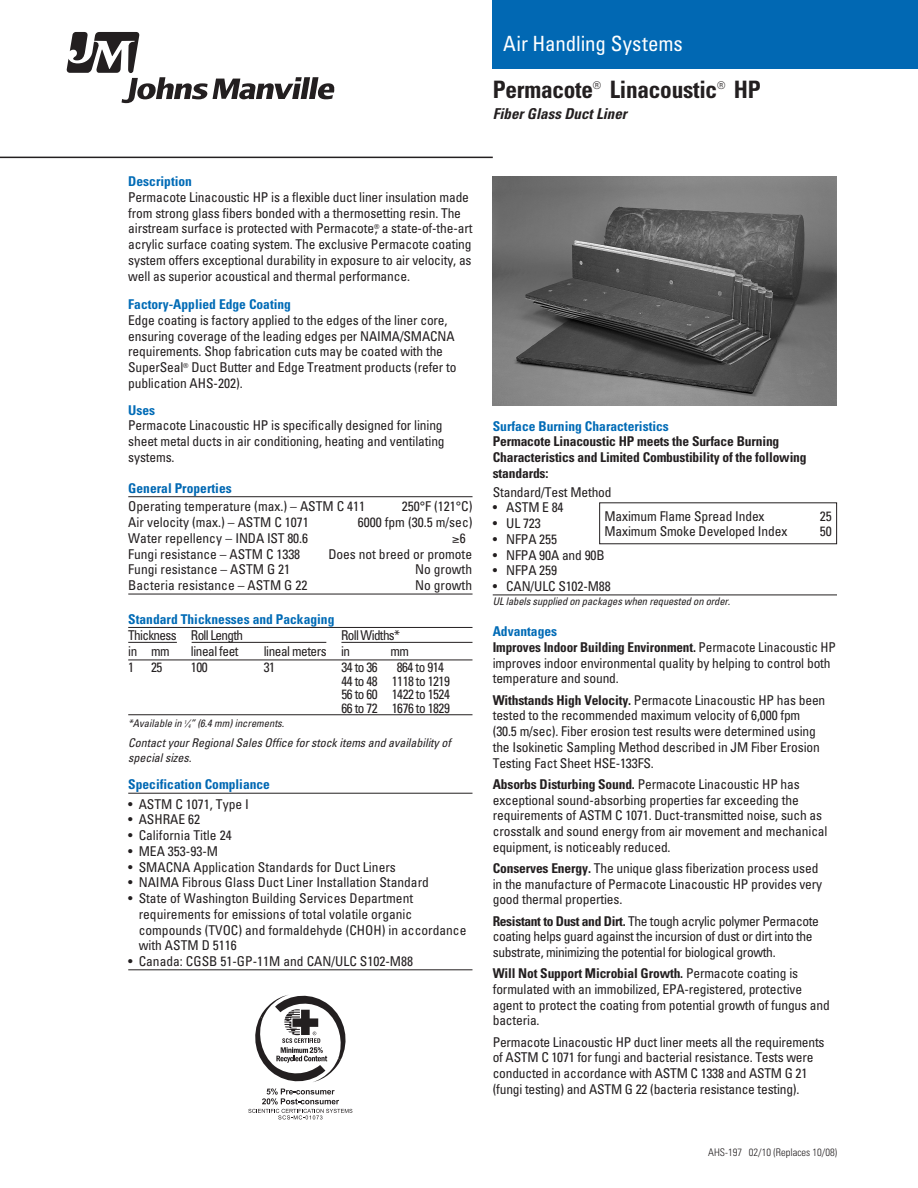
<style>
.page{position:relative;width:918px;height:1188px;background:#fff}
.page>*{position:absolute;margin:0;border:0;box-sizing:border-box;transform-origin:0 0}
.t1{font:700 condensed 24px "Univers";letter-spacing:-.01em;color:#231f20}
.t2{font:condensed 21px "Univers";letter-spacing:-.005em;color:#fff}
.t3{font:italic 700 condensed 15px "Univers";color:#231f20}
.para_copy{font:condensed 13.5px/15.8px "Univers";letter-spacing:-.01em;color:#231f20}
.Body_Copy_New{font:condensed 13.5px "Univers";color:#231f20}
.para_copy-2{font:700 condensed 13.5px "Univers";color:#006bb6}
.t4{font:700 condensed 13.5px/15.8px "Univers";letter-spacing:-.01em;color:#231f20}
.para_copy-3{font:condensed 13.5px "Univers";letter-spacing:-.035em;color:#231f20}
.Blue_heads{font:700 condensed 13.5px "Univers";color:#0168b3}
.para_copy-4{font:condensed 13.5px "Univers";letter-spacing:-.05em;color:#231f20}
.t5{font:italic condensed 12px/15px "Univers";letter-spacing:-.005em;color:#231f20}
.t6{font:italic condensed 10.5px "Univers";letter-spacing:-.01em;color:#231f20}
.t7{font:300 condensed 10.5px "Univers";color:#231f20}
.t8{font:10.5px "Univers";color:#231f20}
.s1{font-weight:700}
</style>
<div class="page">
<hr style="left:0;top:157px;width:493px;height:1px;background:#231f20">
<svg style="left:66px;top:32px;width:269px;height:71px"></svg>
<div style="left:493px;top:0;width:425px;height:68px;background:#0168b3"></div>
<img style="left:493px;top:176px;width:344px;height:230px">
<svg style="left:248px;top:995px;width:104px;height:124px"></svg>
<hr style="left:128px;top:496px;width:345px;height:1px;background:#231f20">
<hr style="left:128px;top:594px;width:345px;height:1px;background:#231f20">
<hr style="left:493px;top:595px;width:344px;height:1px;background:#231f20">
<hr style="left:128px;top:627px;width:344px;height:1px;background:#231f20">
<hr style="left:128px;top:660px;width:344px;height:1px;background:#231f20">
<hr style="left:128px;top:714px;width:344px;height:1px;background:#231f20">
<hr style="left:128px;top:642px;width:49px;height:1px;background:#231f20">
<hr style="left:192px;top:642px;width:134px;height:1px;background:#231f20">
<hr style="left:341px;top:642px;width:131px;height:1px;background:#231f20">
<hr style="left:128px;top:793px;width:344px;height:1px;background:#231f20">
<hr style="left:128px;top:969px;width:344px;height:1px;background:#231f20">
<p class="t2" style="left:503px;top:30px;width:181px">Air Handling Systems</p>
<p class="t1" style="left:493px;top:75px;width:102px">Permacote</p>
<p class="t8" style="left:593px;top:79px;width:10px">®</p>
<p class="t1" style="left:610px;top:75px;width:109px">Linacoustic</p>
<p class="t8" style="left:717px;top:79px;width:10px">®</p>
<p class="t1" style="left:734px;top:75px;width:28px">HP</p>
<p class="t3" style="left:493px;top:104px;width:136px">Fiber Glass Duct Liner</p>
<p class="para_copy-2" style="left:128px;top:173px;width:65px">Description</p>
<p class="para_copy" style="left:128px;top:189px;width:346px">Permacote Linacoustic HP is a flexible duct liner insulation made from strong glass fibers bonded with a thermosetting resin. The airstream surface is protected with Permacote<sup>®</sup>, a state-of-the-art acrylic surface coating system. The exclusive Permacote coating system offers exceptional durability in exposure to air velocity, as well as superior acoustical and thermal performance.</p>
<p class="para_copy-2" style="left:128px;top:296px;width:164px">Factory-Applied Edge Coating</p>
<p class="para_copy" style="left:128px;top:312px;width:330px">Edge coating is factory applied to the edges of the liner core, ensuring coverage of the leading edges per NAIMA/SMACNA requirements. Shop fabrication cuts may be coated with the SuperSeal<sup>®</sup> Duct Butter and Edge Treatment products (refer to publication AHS-202).</p>
<p class="para_copy-2" style="left:128px;top:402px;width:28px">Uses</p>
<p class="para_copy" style="left:128px;top:418px;width:318px">Permacote Linacoustic HP is specifically designed for lining sheet metal ducts in air conditioning, heating and ventilating systems.</p>
<p class="Blue_heads" style="left:128px;top:480px;width:105px">General Properties</p>
<p class="Body_Copy_New" style="left:128px;top:498px;width:238px">Operating temperature (max.) – ASTM C 411</p>
<p class="Body_Copy_New" style="left:402px;top:498px;width:72px">250°F (121°C)</p>
<p class="Body_Copy_New" style="left:128px;top:514px;width:182px">Air velocity (max.) – ASTM C 1071</p>
<p class="Body_Copy_New" style="left:358px;top:514px;width:116px">6000 fpm (30.5 m/sec)</p>
<p class="Body_Copy_New" style="left:128px;top:529px;width:181px">Water repellency – INDA IST 80.6</p>
<p class="Body_Copy_New" style="left:452px;top:529px;width:15px">≥6</p>
<p class="para_copy" style="left:128px;top:546px;width:174px">Fungi resistance – ASTM C 1338</p>
<p class="para_copy" style="left:328px;top:546px;width:145px">Does not breed or promote</p>
<p class="para_copy" style="left:128px;top:561px;width:163px">Fungi resistance – ASTM G 21</p>
<p class="para_copy" style="left:415px;top:561px;width:58px">No growth</p>
<p class="para_copy" style="left:128px;top:577px;width:181px">Bacteria resistance – ASTM G 22</p>
<p class="para_copy" style="left:415px;top:577px;width:58px">No growth</p>
<p class="para_copy-2" style="left:128px;top:611px;width:208px">Standard Thicknesses and Packaging</p>
<p class="para_copy-4" style="left:128px;top:626px;width:116px">Thickness Roll Length</p>
<p class="para_copy-4" style="left:341px;top:626px;width:60px">Roll Widths*</p>
<p class="para_copy" style="left:128px;top:643px;width:43px">in mm</p>
<p class="para_copy-3" style="left:191px;top:643px;width:49px">lineal feet</p>
<p class="para_copy-3" style="left:264px;top:643px;width:88px">lineal meters in</p>
<p class="para_copy" style="left:391px;top:643px;width:20px">mm</p>
<p class="para_copy" style="left:128px;top:659px;width:7px">1</p>
<p class="para_copy" style="left:151px;top:659px;width:13px">25</p>
<p class="para_copy" style="left:191px;top:659px;width:18px">100</p>
<p class="para_copy" style="left:264px;top:659px;width:13px">31</p>
<p class="para_copy" style="left:341px;top:659px;width:38px">34 to 36</p>
<p class="para_copy" style="left:397px;top:659px;width:49px">864 to 914</p>
<p class="para_copy-3" style="left:341px;top:672px;width:110px">44 to 48 1118 to 1219</p>
<p class="para_copy-3" style="left:341px;top:686px;width:110px">56 to 60 1422 to 1524</p>
<p class="para_copy-3" style="left:341px;top:699px;width:110px">66 to 72 1676 to 1829</p>
<p class="t6" style="left:128px;top:717px;width:158px">*Available in <sup>1</sup>⁄<sub>4</sub>” (6.4 mm) increments.</p>
<p class="t5" style="left:128px;top:735px;width:324px">Contact your Regional Sales Office for stock items and availability of special sizes.</p>
<p class="Blue_heads" style="left:128px;top:776px;width:143px">Specification Compliance</p>
<p class="para_copy" style="left:128px;top:796px;width:122px">• ASTM C 1071, Type I</p>
<p class="para_copy" style="left:128px;top:811px;width:73px">• ASHRAE 62</p>
<p class="para_copy" style="left:128px;top:827px;width:105px">• California Title 24</p>
<p class="para_copy" style="left:128px;top:843px;width:91px">• MEA 353-93-M</p>
<p class="para_copy" style="left:128px;top:859px;width:269px">• SMACNA Application Standards for Duct Liners</p>
<p class="para_copy" style="left:128px;top:874px;width:302px">• NAIMA Fibrous Glass Duct Liner Installation Standard</p>
<p class="para_copy" style="left:139px;top:890px;width:329px;text-indent:-10px">• State of Washington Building Services Department requirements for emissions of total volatile organic compounds (TVOC) and formaldehyde (CHOH) in accordance with ASTM D 5116</p>
<p class="para_copy" style="left:128px;top:953px;width:286px">• Canada: CGSB 51-GP-11M and CAN/ULC S102-M88</p>
<p class="para_copy-2" style="left:493px;top:418px;width:178px">Surface Burning Characteristics</p>
<p class="t4" style="left:493px;top:434px;width:315px">Permacote Linacoustic HP meets the Surface Burning<br>Characteristics and Limited Combustibility of the following standards:</p>
<p class="para_copy" style="left:493px;top:484px;width:120px">Standard/Test Method</p>
<p class="para_copy" style="left:493px;top:500px;width:72px">• ASTM E 84</p>
<p class="para_copy" style="left:493px;top:515px;width:50px">• UL 723</p>
<p class="para_copy" style="left:493px;top:531px;width:66px">• NFPA 255</p>
<p class="para_copy" style="left:493px;top:547px;width:113px">• NFPA 90A and 90B</p>
<p class="para_copy" style="left:493px;top:563px;width:66px">• NFPA 259</p>
<p class="para_copy" style="left:493px;top:578px;width:119px">• CAN/ULC S102-M88</p>
<p class="t6" style="left:493px;top:594px;width:239px">UL labels supplied on packages when requested on order.</p>
<p class="para_copy" style="left:605px;top:508px;width:162px">Maximum Flame Spread Index</p>
<p class="para_copy" style="left:820px;top:508px;width:13px">25</p>
<p class="para_copy" style="left:605px;top:523px;width:184px">Maximum Smoke Developed Index</p>
<p class="para_copy" style="left:820px;top:523px;width:13px">50</p>
<p class="para_copy-2" style="left:493px;top:623px;width:66px">Advantages</p>
<p class="para_copy" style="left:493px;top:639px;width:345px"><span class="s1">Improves Indoor Building Environment.</span> Permacote Linacoustic HP improves indoor environmental quality by helping to control both temperature and sound.</p>
<p class="para_copy" style="left:493px;top:692px;width:334px"><span class="s1">Withstands High Velocity.</span> Permacote Linacoustic HP has been tested to the recommended maximum velocity of 6,000 fpm (30.5 m/sec). Fiber erosion test results were determined using the Isokinetic Sampling Method described in JM Fiber Erosion Testing Fact Sheet HSE-133FS.</p>
<p class="para_copy" style="left:493px;top:776px;width:336px"><span class="s1">Absorbs Disturbing Sound.</span> Permacote Linacoustic HP has exceptional sound-absorbing properties far exceeding the requirements of ASTM C 1071. Duct-transmitted noise, such as crosstalk and sound energy from air movement and mechanical equipment, is noticeably reduced.</p>
<p class="para_copy" style="left:493px;top:860px;width:331px"><span class="s1">Conserves Energy.</span> The unique glass fiberization process used in the manufacture of Permacote Linacoustic HP provides very good thermal properties.</p>
<p class="para_copy" style="left:493px;top:913px;width:328px"><span class="s1">Resistant to Dust and Dirt.</span> The tough acrylic polymer Permacote coating helps guard against the incursion of dust or dirt into the substrate, minimizing the potential for biological growth.</p>
<p class="para_copy" style="left:493px;top:965px;width:339px"><span class="s1">Will Not Support Microbial Growth.</span> Permacote coating is formulated with an immobilized, EPA-registered, protective agent to protect the coating from potential growth of fungus and bacteria.</p>
<p class="para_copy" style="left:493px;top:1034px;width:333px">Permacote Linacoustic HP duct liner meets all the requirements of ASTM C 1071 for fungi and bacterial resistance. Tests were conducted in accordance with ASTM C 1338 and ASTM G 21 (fungi testing) and ASTM G 22 (bacteria resistance testing).</p>
<p class="t7" style="left:708px;top:1146px;width:130px">AHS-197 02/10 (Replaces 10/08)</p>
</div>
